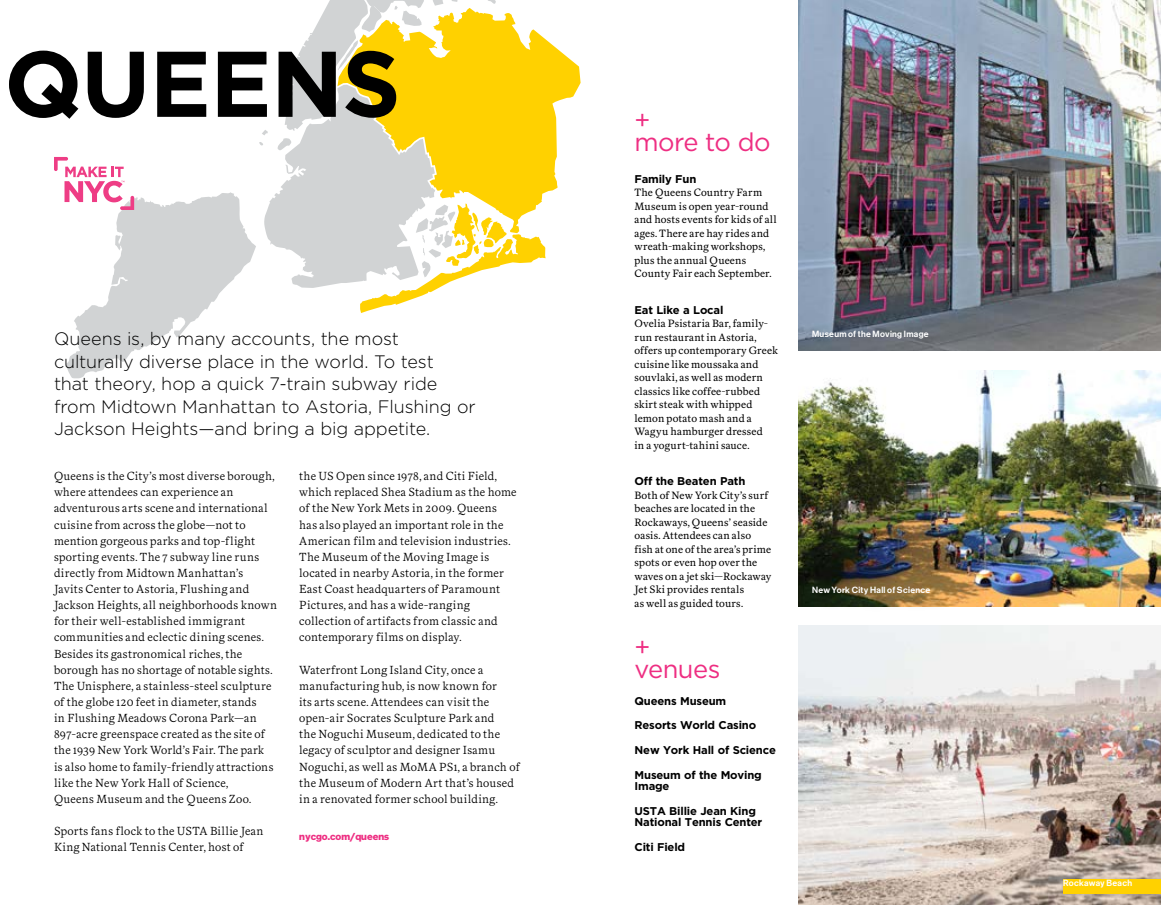
<style>
.page{position:relative;width:1161px;height:905px;background:#fff}
.page>*{position:absolute;margin:0;border:0;box-sizing:border-box;transform-origin:0 0}
.t1{font:700 93px "Gotham";letter-spacing:-.01em;color:#000}
.t2{font:25.5px/22.5px "Gotham";letter-spacing:-.02em;color:#ee2e82}
.t3{font:300 18px/22.5px "Gotham";letter-spacing:-.005em;color:#000}
.t4{font:11.7px/16px "Superior Text Light Alpha";letter-spacing:.025em;color:#000}
.t5{font:700 11.25px/11.2px "Gotham";letter-spacing:-.015em;color:#000}
.t6{font:10.5px/13.5px "Superior Text Regular Alpha";letter-spacing:.015em;color:#000}
.t7{font:700 10.2px "NYC Sans";color:#ee2e82}
.t8{font:500 9px "NYC Sans";letter-spacing:.03em;color:#fff}
</style>
<div class="page">
<img style="left:798px;top:626px;width:363px;height:278px">
<img style="left:798px;top:371px;width:363px;height:235px">
<svg style="left:546px;top:39px;width:35px;height:153px"></svg>
<img style="left:798px;top:0;width:363px;height:351px">
<div style="left:1060px;top:875px;width:101px;height:23px;background:#000;opacity:.2"></div>
<div style="left:1063px;top:879px;width:98px;height:14px;background:#ffd100"></div>
<div style="left:814px;top:589px;width:134px;height:25px;background:#000;opacity:.2"></div>
<div style="left:805px;top:324px;width:130px;height:22px;background:#000;opacity:.2"></div>
<svg style="left:54px;top:0;width:492px;height:378px"></svg>
<h1 class="t1" style="left:4px;top:22px;width:398px">QUEENS</h1>
<h3 class="t3" style="left:54px;top:327px;width:423px">Queens is, by many accounts, the most culturally diverse place in the world. To test<br>that theory, hop a quick 7-train subway ride from Midtown Manhattan to Astoria, Flushing or Jackson Heights—and bring a big appetite.</h3>
<p class="t4" style="left:54px;top:468px;width:225px">Queens is the City’s most diverse borough, where attendees can experience an adventurous arts scene and international cuisine from across the globe—not to mention gorgeous parks and top-flight sporting events. The 7 subway line runs directly from Midtown Manhattan’s<br>Javits Center to Astoria, Flushing and Jackson Heights, all neighborhoods known for their well-established immigrant communities and eclectic dining scenes.<br>Besides its gastronomical riches, the borough has no shortage of notable sights.<br>The Unisphere, a stainless-steel sculpture of the globe 120 feet in diameter, stands<br>in Flushing Meadows Corona Park—an 897-acre greenspace created as the site of the 1939 New York World’s Fair. The park<br>is also home to family-friendly attractions like the New York Hall of Science,<br>Queens Museum and the Queens Zoo.</p>
<p class="t4" style="left:54px;top:823px;width:211px">Sports fans flock to the USTA Billie Jean<br>King National Tennis Center, host of</p>
<p class="t4" style="left:299px;top:468px;width:219px">the US Open since 1978, and Citi Field, which replaced Shea Stadium as the home of the New York Mets in 2009. Queens has also played an important role in the American film and television industries.<br>The Museum of the Moving Image is located in nearby Astoria, in the former East Coast headquarters of Paramount Pictures, and has a wide-ranging collection of artifacts from classic and contemporary films on display.</p>
<p class="t4" style="left:299px;top:662px;width:222px">Waterfront Long Island City, once a manufacturing hub, is now known for<br>its arts scene. Attendees can visit the open-air Socrates Sculpture Park and<br>the Noguchi Museum, dedicated to the legacy of sculptor and designer Isamu Noguchi, as well as MoMA PS1, a branch of the Museum of Modern Art that’s housed in a renovated former school building.</p>
<p class="t7" style="left:299px;top:831px;width:91px">nycgo.com/queens</p>
<h2 class="t2" style="left:634px;top:108px;width:138px">+<br>more to do</h2>
<p class="t5" style="left:634px;top:173px;width:63px">Family Fun</p>
<p class="t6" style="left:634px;top:186px;width:144px">The Queens Country Farm<br>Museum is open year-round and hosts events for kids of all ages. There are hay rides and wreath-making workshops, plus the annual Queens<br>County Fair each September.</p>
<p class="t5" style="left:634px;top:304px;width:90px">Eat Like a Local</p>
<p class="t6" style="left:634px;top:317px;width:145px">Ovelia Psistaria Bar, family&shy;run restaurant in Astoria, offers up contemporary Greek cuisine like moussaka and souvlaki, as well as modern classics like coffee-rubbed skirt steak with whipped lemon potato mash and a<br>Wagyu hamburger dressed<br>in a yogurt-tahini sauce.</p>
<p class="t5" style="left:634px;top:475px;width:112px">Off the Beaten Path</p>
<p class="t6" style="left:634px;top:488px;width:139px">Both of New York City’s surf beaches are located in the<br>Rockaways, Queens’ seaside oasis. Attendees can also fish at one of the area’s prime spots or even hop over the waves on a jet ski—Rockaway<br>Jet Ski provides rentals<br>as well as guided tours.</p>
<h2 class="t2" style="left:634px;top:635px;width:87px">+ venues</h2>
<p class="t5" style="left:635px;top:695px;width:93px">Queens Museum</p>
<p class="t5" style="left:635px;top:719px;width:123px">Resorts World Casino</p>
<p class="t5" style="left:635px;top:744px;width:143px">New York Hall of Science</p>
<p class="t5" style="left:635px;top:769px;width:129px">Museum of the Moving<br>Image</p>
<p class="t5" style="left:635px;top:805px;width:129px">USTA Billie Jean King<br>National Tennis Center</p>
<p class="t5" style="left:635px;top:841px;width:52px">Citi Field</p>
<p class="t8" style="left:812px;top:329px;width:118px">Museum of the Moving Image</p>
<p class="t8" style="left:812px;top:585px;width:120px">New York City Hall of Science</p>
<p class="t8" style="left:1063px;top:877px;width:71px">Rockaway Beach</p>
</div>
